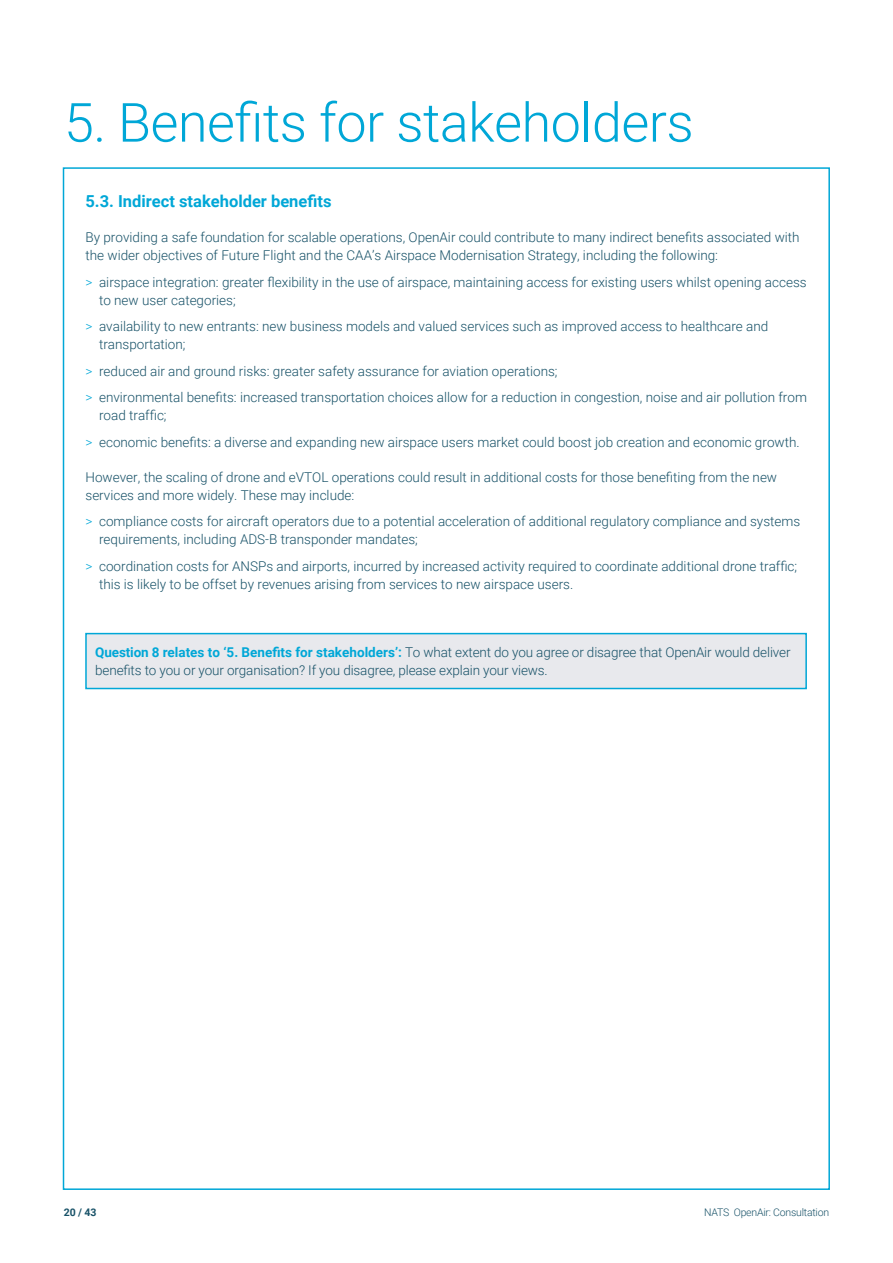
<style>
.page{position:relative;width:893px;height:1263px;background:#fff}
.page>*{position:absolute;margin:0;border:0;box-sizing:border-box;transform-origin:0 0}
.t1{font:300 54px "Roboto";letter-spacing:-.01em;color:#00a7d7}
.t2{font:700 16.5px "Roboto";color:#00a7d7}
.t3{font:300 13.5px/18px "Roboto";color:#185268}
.t4{font:300 10.5px "Roboto";letter-spacing:-.02em;color:#185268}
.t5{font:700 10.5px "Roboto";color:#185268}
.s1{color:#00a7d7}
.s2{font-weight:700;color:#00a7d7}
</style>
<div class="page">
<div style="left:86px;top:634px;width:720px;height:54px;background:#e8e9ed"></div>
<div style="left:85px;top:633px;width:722px;height:56px;border:2px solid #00a7d7"></div>
<h1 class="t1" style="left:64px;top:85px;width:631px">5. Benefits for stakeholders</h1>
<p class="t2" style="left:86px;top:190px;width:247px">5.3. Indirect stakeholder benefits</p>
<p class="t3" style="left:86px;top:228px;width:716px">By providing a safe foundation for scalable operations, OpenAir could contribute to many indirect benefits associated with the wider objectives of Future Flight and the CAA’s Airspace Modernisation Strategy, including the following:</p>
<p class="t3" style="left:99px;top:273px;width:709px;text-indent:-14px"><span class="s1">&gt;</span> airspace integration: greater flexibility in the use of airspace, maintaining access for existing users whilst opening access to new user categories;</p>
<p class="t3" style="left:99px;top:317px;width:671px;text-indent:-14px"><span class="s1">&gt;</span> availability to new entrants: new business models and valued services such as improved access to healthcare and transportation;</p>
<p class="t3" style="left:86px;top:357px;width:723px;line-height:26.5px"><span class="s1">&gt;</span> reduced air and ground risks: greater safety assurance for aviation operations;<br><span class="s1">&gt;</span> environmental benefits: increased transportation choices allow for a reduction in congestion, noise and air pollution from</p>
<p class="t3" style="left:86px;top:402px;width:716px;line-height:26.5px;text-indent:14px">road traffic;<br><span class="s1">&gt;</span> economic benefits: a diverse and expanding new airspace users market could boost job creation and economic growth.</p>
<p class="t3" style="left:86px;top:468px;width:693px">However, the scaling of drone and eVTOL operations could result in additional costs for those benefiting from the new services and more widely. These may include:</p>
<p class="t3" style="left:99px;top:512px;width:703px;text-indent:-14px"><span class="s1">&gt;</span> compliance costs for aircraft operators due to a potential acceleration of additional regulatory compliance and systems requirements, including ADS-B transponder mandates;</p>
<p class="t3" style="left:99px;top:557px;width:700px;text-indent:-14px"><span class="s1">&gt;</span> coordination costs for ANSPs and airports, incurred by increased activity required to coordinate additional drone traffic; this is likely to be offset by revenues arising from services to new airspace users.</p>
<p class="t3" style="left:95px;top:643px;width:697px"><span class="s2">Question 8 relates to ‘5. Benefits for stakeholders’:</span> To what extent do you agree or disagree that OpenAir would deliver benefits to you or your organisation? If you disagree, please explain your views.</p>
<p class="t5" style="left:64px;top:1205px;width:34px">20 / 43</p>
<p class="t4" style="left:704px;top:1205px;width:126px">NATS OpenAir: Consultation</p>
</div>
